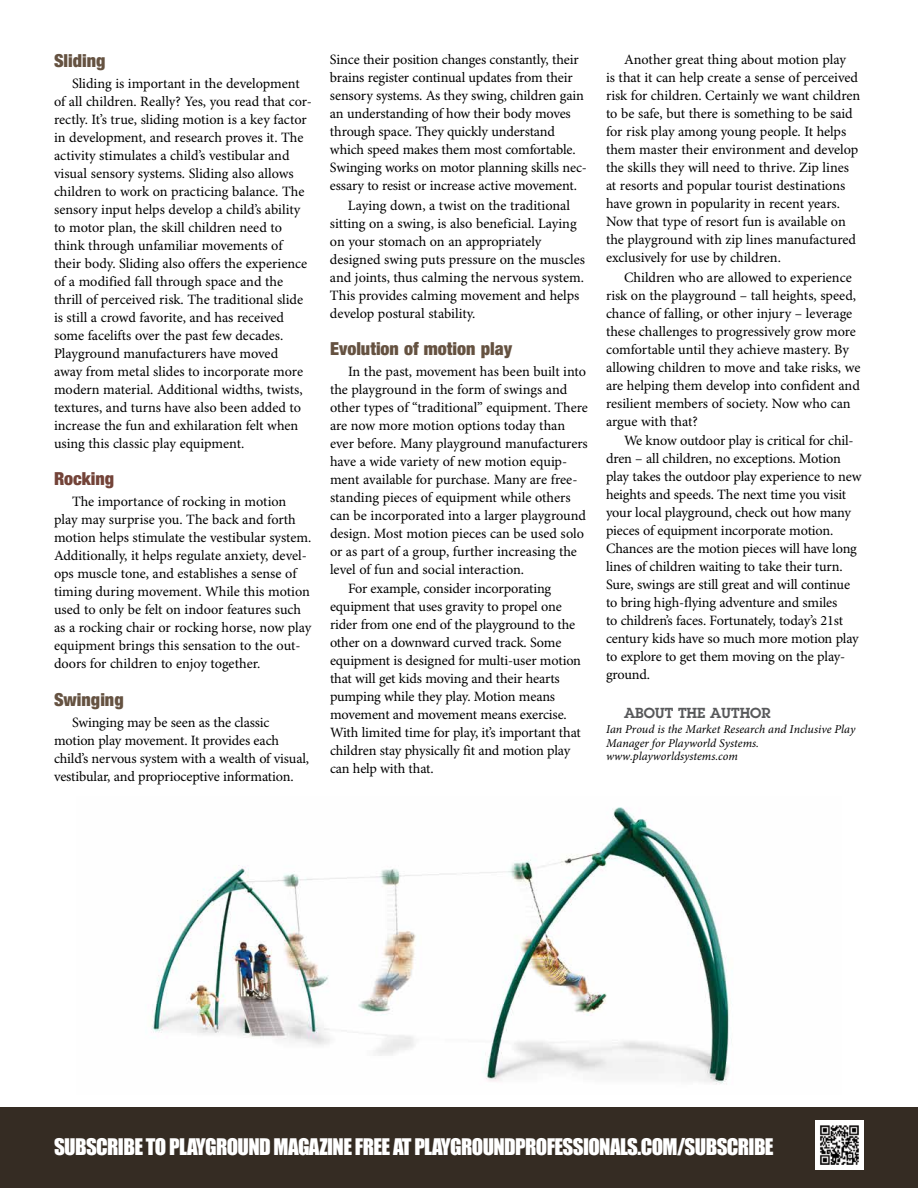
<style>
.page{position:relative;width:918px;height:1188px;background:#fff}
.page>*{position:absolute;margin:0;border:0;box-sizing:border-box;transform-origin:0 0}
.t1{font:21px "Impact";letter-spacing:-.03em;color:#fff}
.t2{font:900 condensed 18px "Helvetica Neue LT Std";color:#655241}
.t3{font:900 condensed 18px "Helvetica Neue LT Std";color:#734338}
.t4{font:14.25px/18px "Minion Pro";letter-spacing:-.005em;color:#000}
.t5{font:600 14.25px "Lubalin Graph";color:#58595b}
.t6{font:italic 12px/13.5px "Minion Pro";color:#000}
</style>
<div class="page">
<div style="left:0;top:1107px;width:918px;height:81px;background:#352c23"></div>
<img style="left:815px;top:1120px;width:49px;height:49px">
<img style="left:152px;top:807px;width:580px;height:278px">
<p class="t2" style="left:54px;top:49px;width:53px">Sliding</p>
<p class="t4" style="left:54px;top:75px;width:259px;text-indent:18px">Sliding is important in the development of all children. Really? Yes, you read that cor&shy;rectly. It’s true, sliding motion is a key factor in development, and research proves it. The activity stimulates a child’s vestibular and visual sensory systems. Sliding also allows children to work on practicing balance. The sensory input helps develop a child’s ability to motor plan, the skill children need to think through unfamiliar movements of their body. Sliding also offers the experience of a modified fall through space and the thrill of perceived risk. The traditional slide is still a crowd favorite, and has received some facelifts over the past few decades.<br>Playground manufacturers have moved<br>away from metal slides to incorporate more modern material. Additional widths, twists, textures, and turns have also been added to increase the fun and exhilaration felt when using this classic play equipment.</p>
<p class="t3" style="left:54px;top:468px;width:62px">Rocking</p>
<p class="t4" style="left:54px;top:493px;width:259px;text-indent:18px">The importance of rocking in motion play may surprise you. The back and forth motion helps stimulate the vestibular system.<br>Additionally, it helps regulate anxiety, devel&shy;ops muscle tone, and establishes a sense of timing during movement. While this motion used to only be felt on indoor features such as a rocking chair or rocking horse, now play equipment brings this sensation to the out&shy;doors for children to enjoy together.</p>
<p class="t2" style="left:54px;top:688px;width:71px">Swinging</p>
<p class="t4" style="left:54px;top:714px;width:257px;text-indent:18px">Swinging may be seen as the classic motion play movement. It provides each child’s nervous system with a wealth of visual, vestibular, and proprioceptive information.</p>
<p class="t4" style="left:330px;top:51px;width:258px">Since their position changes constantly, their brains register continual updates from their sensory systems. As they swing, children gain an understanding of how their body moves through space. They quickly understand which speed makes them most comfortable.<br>Swinging works on motor planning skills nec&shy;essary to resist or increase active movement.</p>
<p class="t4" style="left:330px;top:197px;width:256px;text-indent:18px">Laying down, a twist on the traditional sitting on a swing, is also beneficial. Laying on your stomach on an appropriately designed swing puts pressure on the muscles and joints, thus calming the nervous system.<br>This provides calming movement and helps develop postural stability.</p>
<p class="t2" style="left:330px;top:338px;width:184px">Evolution of motion play</p>
<p class="t4" style="left:330px;top:363px;width:260px;text-indent:18px">In the past, movement has been built into the playground in the form of swings and other types of “traditional” equipment. There are now more motion options today than ever before. Many playground manufacturers have a wide variety of new motion equip&shy;ment available for purchase. Many are free&shy;standing pieces of equipment while others can be incorporated into a larger playground design. Most motion pieces can be used solo or as part of a group, further increasing the level of fun and social interaction.</p>
<p class="t4" style="left:330px;top:580px;width:253px;text-indent:18px">For example, consider incorporating equipment that uses gravity to propel one rider from one end of the playground to the other on a downward curved track. Some equipment is designed for multi-user motion that will get kids moving and their hearts pumping while they play. Motion means movement and movement means exercise.<br>With limited time for play, it’s important that children stay physically fit and motion play can help with that.</p>
<p class="t4" style="left:606px;top:51px;width:256px;text-indent:18px">Another great thing about motion play<br>is that it can help create a sense of perceived risk for children. Certainly we want children to be safe, but there is something to be said for risk play among young people. It helps them master their environment and develop the skills they will need to thrive. Zip lines at resorts and popular tourist destinations have grown in popularity in recent years.<br>Now that type of resort fun is available on the playground with zip lines manufactured exclusively for use by children.</p>
<p class="t4" style="left:606px;top:269px;width:256px;text-indent:18px">Children who are allowed to experience risk on the playground – tall heights, speed, chance of falling, or other injury – leverage these challenges to progressively grow more comfortable until they achieve mastery. By allowing children to move and take risks, we are helping them develop into confident and resilient members of society. Now who can argue with that?</p>
<p class="t4" style="left:606px;top:432px;width:257px;text-indent:18px">We know outdoor play is critical for chil&shy;dren – all children, no exceptions. Motion play takes the outdoor play experience to new heights and speeds. The next time you visit your local playground, check out how many pieces of equipment incorporate motion.<br>Chances are the motion pieces will have long lines of children waiting to take their turn.<br>Sure, swings are still great and will continue to bring high-flying adventure and smiles<br>to children’s faces. Fortunately, today’s 21st century kids have so much more motion play to explore to get them moving on the play&shy;ground.</p>
<p class="t5" style="left:624px;top:704px;width:148px">ABOUT THE AUTHOR</p>
<p class="t6" style="left:606px;top:723px;width:251px">Ian Proud is the Market Research and Inclusive Play<br>Manager for Playworld Systems. www.playworldsystems.com</p>
<h1 class="t1" style="left:54px;top:1131px;width:371px">SUBSCRIBE TO PLAYGROUND MAGAZINE FREE AT PLAYG</h1>
<h1 class="t1" style="left:461px;top:1131px;width:314px">ROUNDPROFESSIONALS.COM/SUBSCRIBE</h1>
</div>
